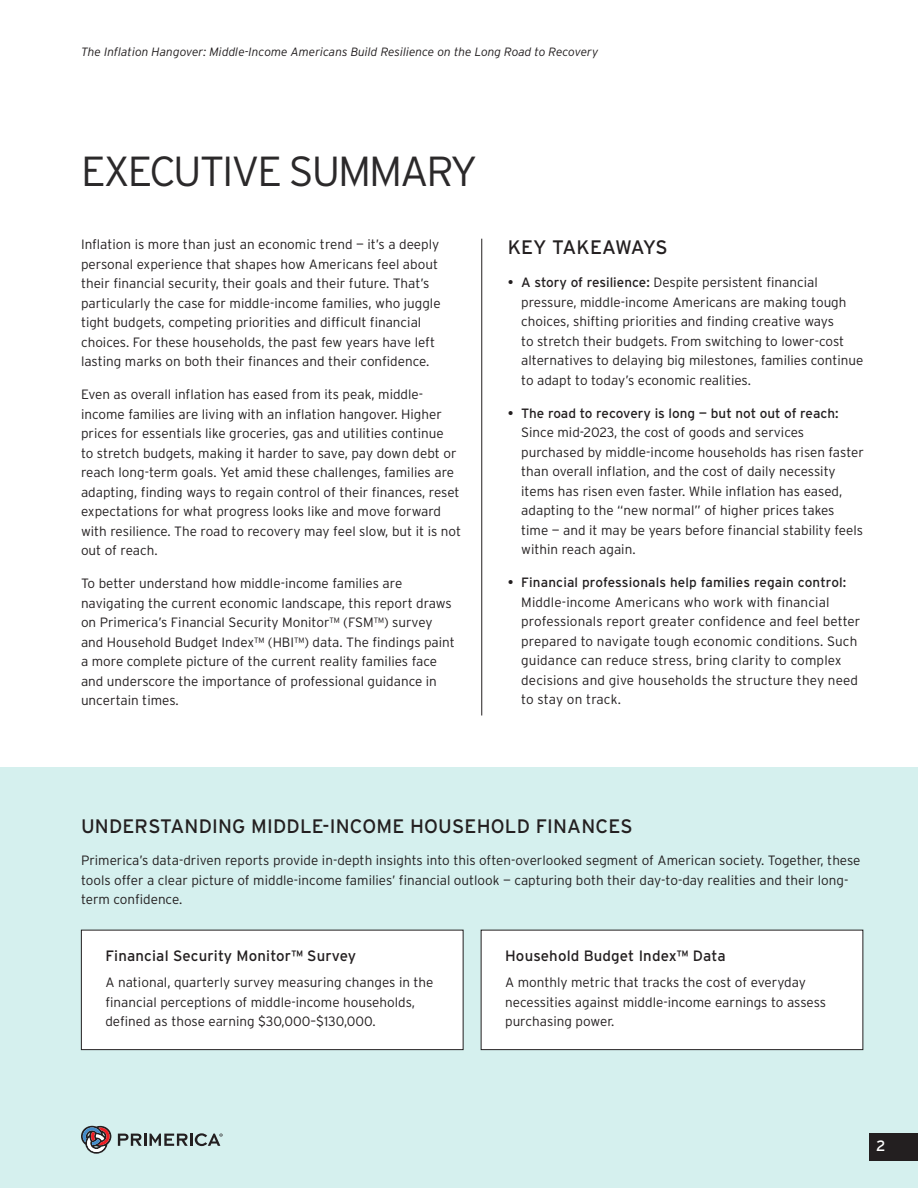
<style>
.page{position:relative;width:918px;height:1188px;background:#fff}
.page>*{position:absolute;margin:0;border:0;box-sizing:border-box;transform-origin:0 0}
.t1{font:300 42px "Interstate";letter-spacing:-.05em;color:#2b292a}
.Body_Copy{font:19.5px "Interstate";letter-spacing:.01em;color:#231f20}
.Subhead_2{font:19.5px "Interstate";letter-spacing:-.025em;color:#231f20}
.Body_Copy-2{font:15px "Interstate";letter-spacing:.01em;color:#231f20}
.Page_Number{font:15px "Interstate";color:#fff}
.Body_Copy-3{font:300 13.5px/19.5px "Interstate";color:#231f20}
.Folio{font:italic 300 12px "Interstate";color:#231f20}
.s1{font-weight:400}
</style>
<div class="page">
<div style="left:0;top:768px;width:918px;height:420px;background:#d5f0ee"></div>
<div style="left:81px;top:930px;width:382px;height:120px;background:#fff"></div>
<div style="left:81px;top:930px;width:383px;height:120px;border:1px solid #231f20"></div>
<div style="left:481px;top:930px;width:382px;height:120px;background:#fff"></div>
<div style="left:481px;top:930px;width:382px;height:120px;border:1px solid #231f20"></div>
<div style="left:869px;top:1133px;width:49px;height:27px;background:#231f20"></div>
<hr style="left:481px;top:239px;width:1px;height:477px;background:#231f20">
<svg style="left:81px;top:1126px;width:30px;height:28px"></svg>
<svg style="left:118px;top:1133px;width:105px;height:13px"></svg>
<p class="Folio" style="left:81px;top:45px;width:519px">The Inflation Hangover: Middle-Income Americans Build Resilience on the Long Road to Recovery</p>
<p class="t1" style="left:81px;top:147px;width:398px">EXECUTIVE SUMMARY</p>
<p class="Body_Copy-3" style="left:81px;top:235px;width:361px">Inflation is more than just an economic trend — it’s a deeply personal experience that shapes how Americans feel about their financial security, their goals and their future. That’s particularly the case for middle-income families, who juggle tight budgets, competing priorities and difficult financial choices. For these households, the past few years have left lasting marks on both their finances and their confidence.</p>
<p class="Body_Copy-3" style="left:81px;top:385px;width:382px">Even as overall inflation has eased from its peak, middle&shy;income families are living with an inflation hangover. Higher prices for essentials like groceries, gas and utilities continue<br>to stretch budgets, making it harder to save, pay down debt or reach long-term goals. Yet amid these challenges, families are adapting, finding ways to regain control of their finances, reset expectations for what progress looks like and move forward with resilience. The road to recovery may feel slow, but it is not out of reach.</p>
<p class="Body_Copy-3" style="left:81px;top:574px;width:375px">To better understand how middle-income families are navigating the current economic landscape, this report draws on Primerica’s Financial Security Monitor™ (FSM™) survey and Household Budget Index™ (HBI™) data. The findings paint a more complete picture of the current reality families face and underscore the importance of professional guidance in uncertain times.</p>
<p class="Subhead_2" style="left:508px;top:236px;width:161px">KEY TAKEAWAYS</p>
<p class="Body_Copy-3" style="left:521px;top:273px;width:344px;text-indent:-14px"><span class="s1">• A story of resilience:</span> Despite persistent financial pressure, middle-income Americans are making tough choices, shifting priorities and finding creative ways<br>to stretch their budgets. From switching to lower-cost alternatives to delaying big milestones, families continue to adapt to today’s economic realities.</p>
<p class="Body_Copy-3" style="left:521px;top:403px;width:344px;text-indent:-14px"><span class="s1">• The road to recovery is long — but not out of reach:<br></span>Since mid-2023, the cost of goods and services purchased by middle-income households has risen faster than overall inflation, and the cost of daily necessity items has risen even faster. While inflation has eased, adapting to the “new normal” of higher prices takes time — and it may be years before financial stability feels within reach again.</p>
<p class="Body_Copy-3" style="left:521px;top:573px;width:341px;text-indent:-14px"><span class="s1">• Financial professionals help families regain control:<br></span>Middle-income Americans who work with financial professionals report greater confidence and feel better prepared to navigate tough economic conditions. Such guidance can reduce stress, bring clarity to complex decisions and give households the structure they need to stay on track.</p>
<p class="Body_Copy" style="left:81px;top:815px;width:553px">UNDERSTANDING MIDDLE-INCOME HOUSEHOLD FINANCES</p>
<p class="Body_Copy-3" style="left:81px;top:851px;width:781px">Primerica’s data-driven reports provide in-depth insights into this often-overlooked segment of American society. Together, these tools offer a clear picture of middle-income families’ financial outlook — capturing both their day-to-day realities and their long&shy;term confidence.</p>
<p class="Body_Copy-2" style="left:105px;top:947px;width:252px">Financial Security Monitor™ Survey</p>
<p class="Body_Copy-2" style="left:505px;top:947px;width:222px">Household Budget Index™ Data</p>
<p class="Body_Copy-3" style="left:105px;top:973px;width:330px">A national, quarterly survey measuring changes in the financial perceptions of middle-income households, defined as those earning $30,000–$130,000.</p>
<p class="Body_Copy-3" style="left:505px;top:973px;width:323px">A monthly metric that tracks the cost of everyday necessities against middle-income earnings to assess purchasing power.</p>
<p class="Page_Number" style="left:876px;top:1138px;width:11px">2</p>
</div>
